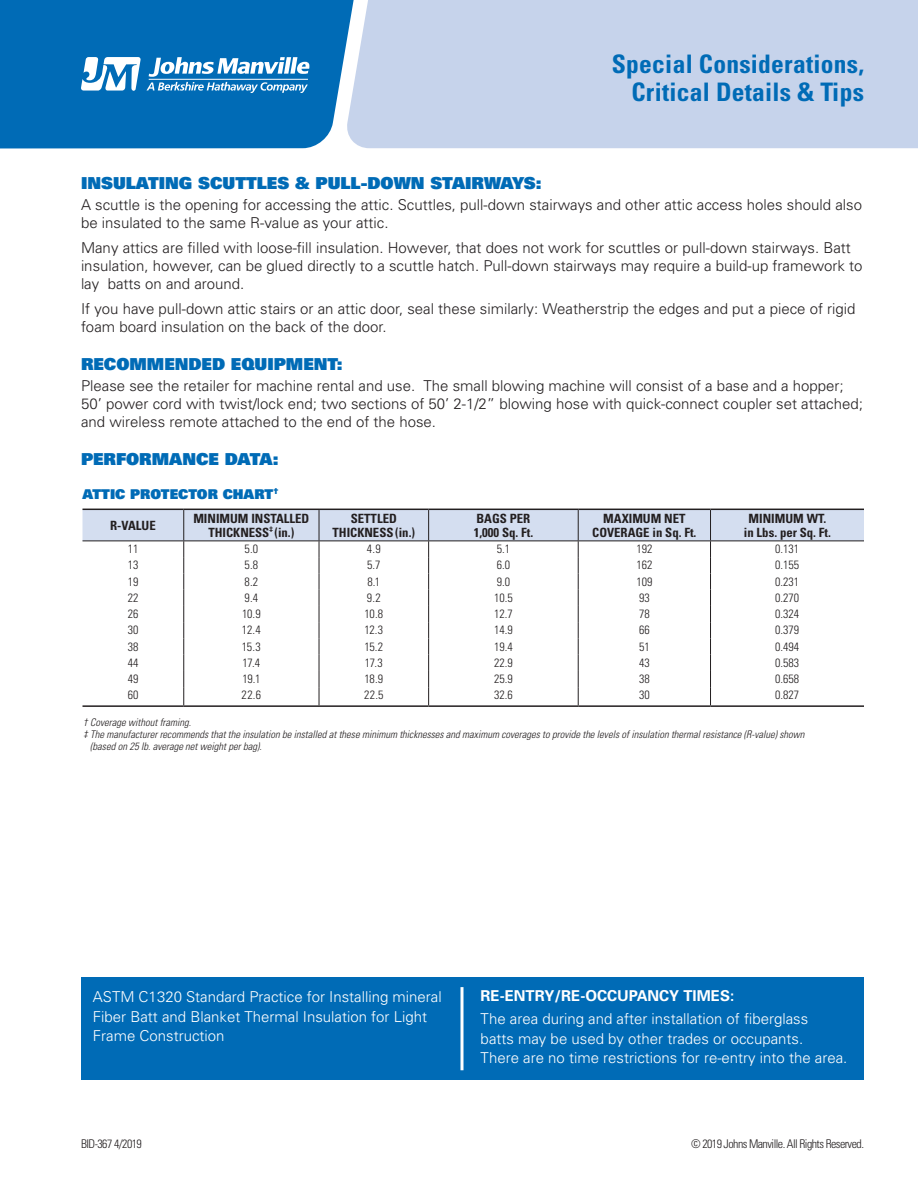
<style>
.page{position:relative;width:918px;height:1188px;background:#fff}
.page>*{position:absolute;margin:0;border:0;box-sizing:border-box;transform-origin:0 0}
.t1{font:700 condensed 25.5px/28.5px "Univers";letter-spacing:.01em;color:#006bb6;text-align:right}
.t2{font:900 16.5px "Univers";color:#006bb6}
.t3{font:300 15px/18px "Univers";color:#231f20}
.t4{font:300 15px/19.5px "Univers";color:#fff}
.t5{font:700 15px "Univers";color:#fff}
.t6{font:900 13.5px "Univers";color:#006bb6}
.t7{font:700 condensed 12.75px/14.2px "Univers LT Std";color:#231f20;text-align:center}
.t8{font:300 condensed 12px "Univers";color:#231f20}
.t9{font:300 condensed 12px "Univers";letter-spacing:-.045em;color:#231f20}
.t10{font:italic 300 condensed 10.5px/12px "Univers";color:#231f20}
</style>
<div class="page">
<svg style="left:82px;top:510px;width:782px;height:195px"></svg>
<hr style="left:82px;top:509px;width:102px;height:1px;background:#231f20">
<hr style="left:184px;top:509px;width:135px;height:1px;background:#231f20">
<hr style="left:319px;top:509px;width:110px;height:1px;background:#231f20">
<hr style="left:429px;top:509px;width:149px;height:1px;background:#231f20">
<hr style="left:578px;top:509px;width:133px;height:1px;background:#231f20">
<hr style="left:711px;top:509px;width:153px;height:1px;background:#231f20">
<hr style="left:183px;top:510px;width:1px;height:31px;background:#231f20">
<hr style="left:319px;top:510px;width:1px;height:31px;background:#231f20">
<hr style="left:428px;top:510px;width:1px;height:31px;background:#231f20">
<hr style="left:578px;top:510px;width:1px;height:31px;background:#231f20">
<hr style="left:710px;top:510px;width:1px;height:31px;background:#231f20">
<hr style="left:82px;top:705px;width:102px;height:2px;background:#231f20">
<hr style="left:184px;top:705px;width:135px;height:2px;background:#231f20">
<hr style="left:319px;top:705px;width:110px;height:2px;background:#231f20">
<hr style="left:429px;top:705px;width:149px;height:2px;background:#231f20">
<hr style="left:578px;top:705px;width:133px;height:2px;background:#231f20">
<hr style="left:711px;top:705px;width:153px;height:2px;background:#231f20">
<hr style="left:82px;top:541px;width:102px;height:1px;background:#231f20">
<hr style="left:184px;top:541px;width:135px;height:1px;background:#231f20">
<hr style="left:319px;top:541px;width:110px;height:1px;background:#231f20">
<hr style="left:429px;top:541px;width:149px;height:1px;background:#231f20">
<hr style="left:578px;top:541px;width:133px;height:1px;background:#231f20">
<hr style="left:711px;top:541px;width:153px;height:1px;background:#231f20">
<div style="left:0;top:0;width:346px;height:149px;background:#006bb6"></div>
<div style="left:346px;top:0;width:572px;height:148px;background:#c6d3eb"></div>
<svg style="left:81px;top:57px;width:228px;height:36px"></svg>
<hr style="left:149px;top:79px;width:159px;height:1px;background:#fff">
<div style="left:81px;top:977px;width:783px;height:103px;background:#006bb6"></div>
<svg style="left:460px;top:987px;width:4px;height:83px"></svg>
<p class="t1" style="left:612px;top:49px;width:254px">Special Considerations,<br>Critical Details &amp; Tips</p>
<p class="t2" style="left:81px;top:172px;width:462px">INSULATING SCUTTLES &amp; PULL-DOWN STAIRWAYS:</p>
<p class="t3" style="left:81px;top:196px;width:783px">A scuttle is the opening for accessing the attic. Scuttles, pull-down stairways and other attic access holes should also be insulated to the same R-value as your attic.</p>
<p class="t3" style="left:81px;top:238px;width:783px">Many attics are filled with loose-fill insulation. However, that does not work for scuttles or pull-down stairways. Batt insulation, however, can be glued directly to a scuttle hatch. Pull-down stairways may require a build-up framework to lay batts on and around.</p>
<p class="t3" style="left:81px;top:299px;width:776px">If you have pull-down attic stairs or an attic door, seal these similarly: Weatherstrip the edges and put a piece of rigid foam board insulation on the back of the door.</p>
<p class="t2" style="left:81px;top:353px;width:263px">RECOMMENDED EQUIPMENT:</p>
<p class="t3" style="left:81px;top:377px;width:783px">Please see the retailer for machine rental and use. The small blowing machine will consist of a base and a hopper;<br>50’ power cord with twist/lock end; two sections of 50’ 2-1/2” blowing hose with quick-connect coupler set attached; and wireless remote attached to the end of the hose.</p>
<p class="t2" style="left:81px;top:449px;width:199px">PERFORMANCE DATA:</p>
<p class="t6" style="left:82px;top:485px;width:198px">ATTIC PROTECTOR CHART<sup>†</sup></p>
<p class="t7" style="left:110px;top:518px;width:47px">R-VALUE</p>
<p class="t7" style="left:193px;top:511px;width:118px">MINIMUM INSTALLED<br>THICKNESS<sup>‡</sup> (in.)</p>
<p class="t7" style="left:333px;top:511px;width:84px">SETTLED<br>THICKNESS(in.)</p>
<p class="t7" style="left:474px;top:511px;width:61px;text-align:left">BAGS PER<br>1,000 Sq. Ft.</p>
<p class="t7" style="left:592px;top:511px;width:106px">MAXIMUM NET<br>COVERAGE in Sq. Ft.</p>
<p class="t7" style="left:744px;top:511px;width:89px">MINIMUM WT. in Lbs. per Sq. Ft.</p>
<p class="t8" style="left:128px;top:542px;width:12px">11</p>
<p class="t8" style="left:245px;top:542px;width:15px">5.0</p>
<p class="t8" style="left:367px;top:542px;width:15px">4.9</p>
<p class="t8" style="left:497px;top:542px;width:15px">5.1</p>
<p class="t8" style="left:636px;top:542px;width:17px">192</p>
<p class="t8" style="left:775px;top:542px;width:25px">0.131</p>
<p class="t8" style="left:128px;top:558px;width:12px">13</p>
<p class="t8" style="left:245px;top:558px;width:15px">5.8</p>
<p class="t8" style="left:367px;top:558px;width:15px">5.7</p>
<p class="t8" style="left:497px;top:558px;width:15px">6.0</p>
<p class="t8" style="left:636px;top:558px;width:17px">162</p>
<p class="t8" style="left:775px;top:558px;width:25px">0.155</p>
<p class="t8" style="left:128px;top:574px;width:12px">19</p>
<p class="t8" style="left:244px;top:574px;width:15px">8.2</p>
<p class="t8" style="left:367px;top:574px;width:14px">8.1</p>
<p class="t8" style="left:497px;top:574px;width:15px">9.0</p>
<p class="t8" style="left:636px;top:574px;width:17px">109</p>
<p class="t8" style="left:775px;top:574px;width:25px">0.231</p>
<p class="t8" style="left:128px;top:590px;width:12px">22</p>
<p class="t8" style="left:245px;top:590px;width:15px">9.4</p>
<p class="t8" style="left:367px;top:590px;width:15px">9.2</p>
<p class="t8" style="left:494px;top:590px;width:20px">10.5</p>
<p class="t8" style="left:639px;top:590px;width:12px">93</p>
<p class="t8" style="left:775px;top:590px;width:25px">0.270</p>
<p class="t8" style="left:128px;top:607px;width:12px">26</p>
<p class="t8" style="left:242px;top:607px;width:20px">10.9</p>
<p class="t8" style="left:364px;top:607px;width:20px">10.8</p>
<p class="t8" style="left:494px;top:607px;width:20px">12.7</p>
<p class="t8" style="left:639px;top:607px;width:12px">78</p>
<p class="t8" style="left:775px;top:607px;width:25px">0.324</p>
<p class="t8" style="left:128px;top:623px;width:12px">30</p>
<p class="t8" style="left:242px;top:623px;width:20px">12.4</p>
<p class="t8" style="left:364px;top:623px;width:20px">12.3</p>
<p class="t8" style="left:494px;top:623px;width:20px">14.9</p>
<p class="t8" style="left:639px;top:623px;width:12px">66</p>
<p class="t8" style="left:775px;top:623px;width:25px">0.379</p>
<p class="t8" style="left:128px;top:639px;width:12px">38</p>
<p class="t8" style="left:242px;top:639px;width:20px">15.3</p>
<p class="t8" style="left:364px;top:639px;width:20px">15.2</p>
<p class="t8" style="left:494px;top:639px;width:20px">19.4</p>
<p class="t8" style="left:639px;top:639px;width:12px">51</p>
<p class="t8" style="left:775px;top:639px;width:25px">0.494</p>
<p class="t8" style="left:128px;top:655px;width:12px">44</p>
<p class="t8" style="left:242px;top:655px;width:19px">17.4</p>
<p class="t8" style="left:365px;top:655px;width:19px">17.3</p>
<p class="t8" style="left:494px;top:655px;width:20px">22.9</p>
<p class="t8" style="left:639px;top:655px;width:12px">43</p>
<p class="t8" style="left:775px;top:655px;width:25px">0.583</p>
<p class="t8" style="left:128px;top:672px;width:12px">49</p>
<p class="t8" style="left:242px;top:672px;width:19px">19.1</p>
<p class="t8" style="left:364px;top:672px;width:20px">18.9</p>
<p class="t8" style="left:494px;top:672px;width:20px">25.9</p>
<p class="t8" style="left:639px;top:672px;width:12px">38</p>
<p class="t8" style="left:775px;top:672px;width:25px">0.658</p>
<p class="t8" style="left:128px;top:688px;width:12px">60</p>
<p class="t8" style="left:242px;top:688px;width:21px">22.6</p>
<p class="t8" style="left:364px;top:688px;width:21px">22.5</p>
<p class="t8" style="left:494px;top:688px;width:20px">32.6</p>
<p class="t8" style="left:639px;top:688px;width:12px">30</p>
<p class="t8" style="left:775px;top:688px;width:25px">0.827</p>
<p class="t10" style="left:83px;top:716px;width:109px">† Coverage without framing.</p>
<p class="t10" style="left:90px;top:728px;width:716px;text-indent:-7px">‡ The manufacturer recommends that the insulation be installed at these minimum thicknesses and maximum coverages to provide the levels of insulation thermal resistance (R-value) shown (based on 25 lb. average net weight per bag).</p>
<p class="t4" style="left:93px;top:987px;width:350px">ASTM C1320 Standard Practice for Installing mineral<br>Fiber Batt and Blanket Thermal Insulation for Light<br>Frame Construction</p>
<p class="t5" style="left:481px;top:987px;width:255px">RE-ENTRY/RE-OCCUPANCY TIMES:</p>
<p class="t4" style="left:481px;top:1009px;width:368px">The area during and after installation of fiberglass<br>batts may be used by other trades or occupants.<br>There are no time restrictions for re-entry into the area.</p>
<p class="t9" style="left:81px;top:1136px;width:62px">BID-367 4/2019</p>
<p class="t9" style="left:691px;top:1136px;width:174px">© 2019 Johns Manville. All Rights Reserved.</p>
</div>
